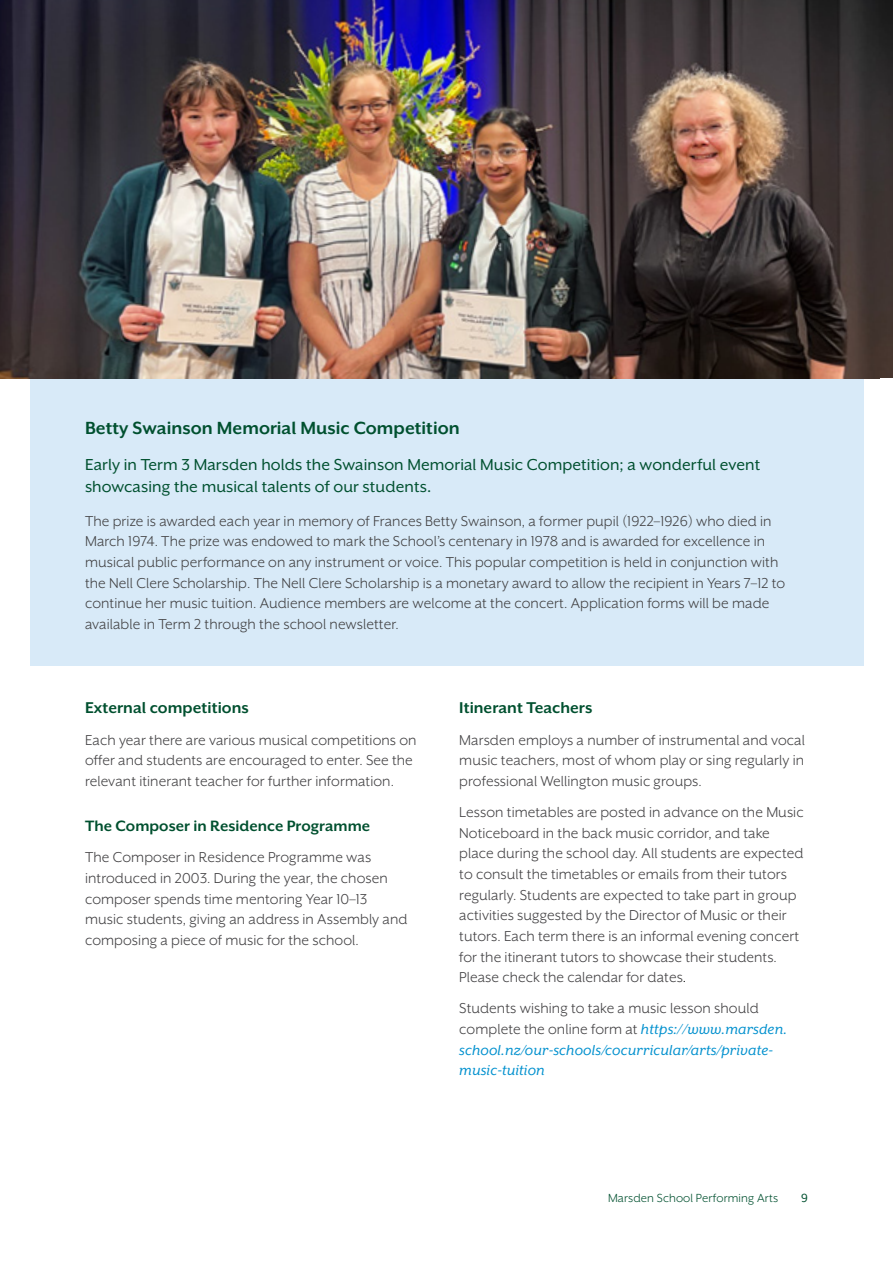
<style>
.page{position:relative;width:893px;height:1263px;background:#fff}
.page>*{position:absolute;margin:0;border:0;box-sizing:border-box;transform-origin:0 0}
.t1{font:700 20.25px "Mr Eaves XL San OT";color:#00502f}
.t2{font:18.3px/21.9px "Mr Eaves XL San OT";letter-spacing:.005em;color:#00502f}
.t3{font:700 18px "Mr Eaves XL San OT";color:#00502f}
.t4{font:700 17.25px "Mr Eaves XL San OT";color:#00502f}
.t5{font:16.5px/20.7px "Mr Eaves XL San OT";letter-spacing:.005em;color:#414042}
.t6{font:italic 16.5px/20.7px "Mr Eaves XL San OT";letter-spacing:.01em;color:#0090ce}
.t7{font:13.5px "Mr Eaves XL San OT";letter-spacing:.01em;color:#00502f}
.t8{font:13.5px "Mr Eaves XL San OT";color:#00502f}
.s1{color:#000}
.s2{font-style:normal;color:#414042}
</style>
<div class="page">
<div style="left:30px;top:378px;width:833px;height:287px;background:#d8eaf8"></div>
<img style="left:0;top:0;width:893px;height:378px">
<p class="t1" style="left:85px;top:416px;width:376px">Betty Swainson Memorial Music Competition</p>
<p class="t2" style="left:85px;top:454px;width:677px">Early in Term 3 Marsden holds the Swainson Memorial Music Competition; a wonderful event showcasing the musical talents of our students.</p>
<p class="t5" style="left:85px;top:510px;width:702px">The prize is awarded each year in memory of Frances Betty Swainson, a former pupil (1922–1926) who died in March 1974. The prize was endowed to mark the School’s centenary in 1978 and is awarded for excellence in musical public performance on any instrument or voice. This popular competition is held in conjunction with the Nell Clere Scholarship. The Nell Clere Scholarship is a monetary award to allow the recipient in Years 7–12 to continue her music tuition. Audience members are welcome at the concert. Application forms will be made available in Term 2 through the school newsletter.</p>
<p class="t3" style="left:85px;top:698px;width:165px">External competitions</p>
<p class="t5" style="left:85px;top:729px;width:333px">Each year there are various musical competitions on offer and students are encouraged to enter. See the relevant itinerant teacher for further information.</p>
<p class="t4" style="left:85px;top:816px;width:287px">The Composer in Residence Programme</p>
<p class="t5" style="left:85px;top:847px;width:324px">The Composer in Residence Programme was introduced in 2003. During the year, the chosen composer spends time mentoring Year 10–13 music students, giving an address in Assembly and composing a piece of music for the school.</p>
<p class="t3" style="left:459px;top:698px;width:135px">Itinerant Teachers</p>
<p class="t5" style="left:459px;top:729px;width:347px;text-align:justify">Marsden employs a number of instrumental and vocal music teachers, most of whom play or sing regularly in professional Wellington music groups.</p>
<p class="t5" style="left:459px;top:802px;width:346px">Lesson timetables are posted in advance on the Music Noticeboard in the back music corridor, and take place during the school day. All students are expected to consult the timetables or emails from their tutors regularly. Students are expected to take part in group activities suggested by the Director of Music or their tutors. Each term there is an informal evening concert for the itinerant tutors to showcase their students.<br>Please check the calendar for dates<span class="s1">.</span></p>
<p class="t6" style="left:459px;top:998px;width:329px"><span class="s2">Students wishing to take a music lesson should complete the online form at</span> https://www.marsden. school.nz/our-schools/cocurricular/arts/private&shy;music-tuition</p>
<p class="t7" style="left:608px;top:1190px;width:172px">Marsden School Performing Arts</p>
<p class="t8" style="left:801px;top:1190px;width:8px">9</p>
</div>
